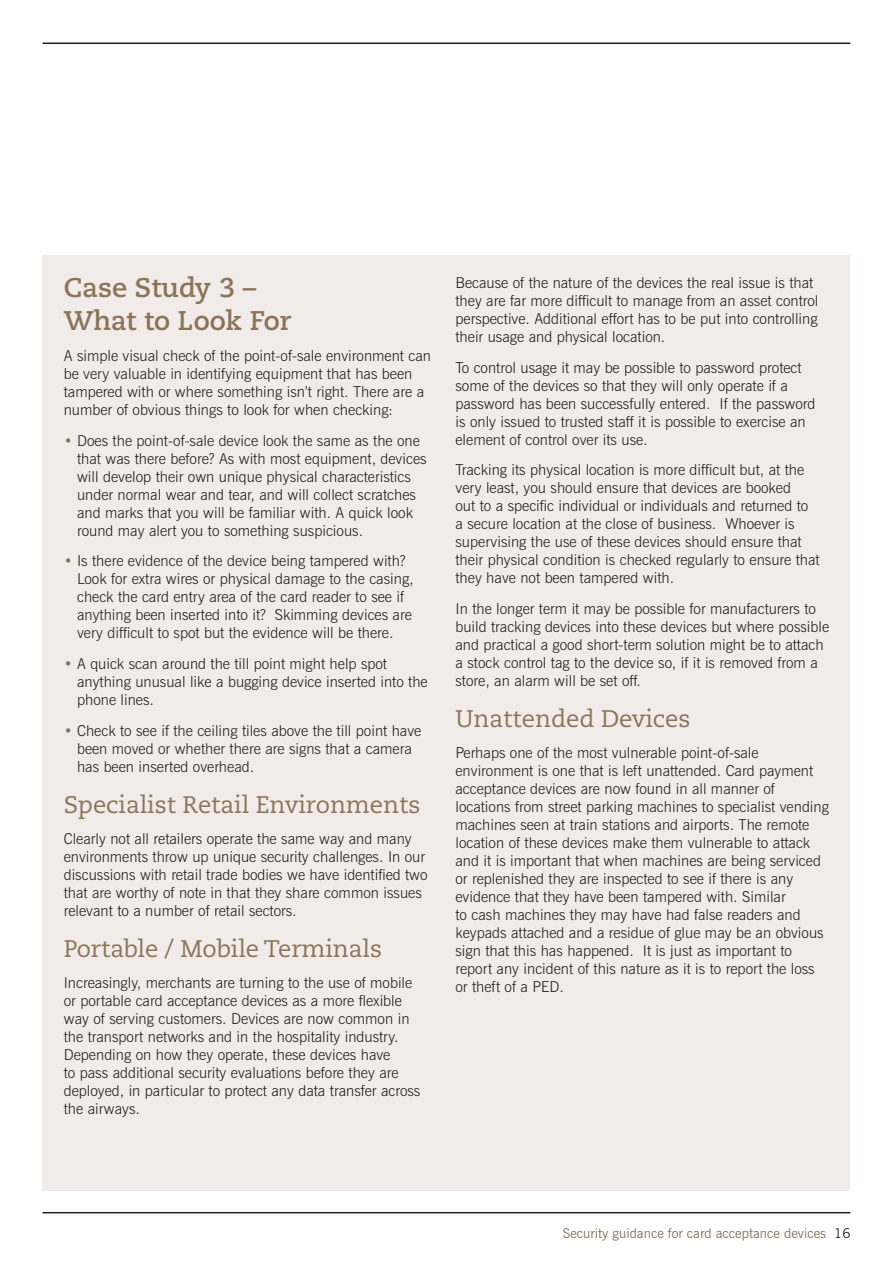
<style>
.page{position:relative;width:893px;height:1263px;background:#fff}
.page>*{position:absolute;margin:0;border:0;box-sizing:border-box;transform-origin:0 0}
.t1{font:700 27px/33px "Caecilia LT Std";letter-spacing:-.005em;color:#8b755a}
.t2{font:24px "Caecilia LT Std";letter-spacing:-.005em;color:#8b755a}
.t3{font:300 15px/18px "News Gothic BT";color:#231f20}
.t4{font:13.5px "News Gothic BT";color:#8b755a}
.s1{color:#8b755a}
.s2{color:#231f20}
</style>
<div class="page">
<hr style="left:43px;top:1212px;width:807px;height:1px;background:#231f20">
<hr style="left:43px;top:43px;width:807px;height:1px;background:#231f20">
<div style="left:43px;top:255px;width:807px;height:936px;background:#f1ece9"></div>
<h1 class="t1" style="left:64px;top:273px;width:229px">Case Study 3 –<br>What to Look For</h1>
<p class="t3" style="left:64px;top:348px;width:369px">A simple visual check of the point-of-sale environment can be very valuable in identifying equipment that has been tampered with or where something isn’t right. There are a number of obvious things to look for when checking:</p>
<p class="t3" style="left:77px;top:433px;width:351px;text-indent:-13px"><span class="s1">•</span> Does the point-of-sale device look the same as the one that was there before? As with most equipment, devices will develop their own unique physical characteristics under normal wear and tear, and will collect scratches and marks that you will be familiar with. A quick look round may alert you to something suspicious.</p>
<p class="t3" style="left:77px;top:553px;width:338px;text-indent:-13px"><span class="s1">•</span> Is there evidence of the device being tampered with?<br>Look for extra wires or physical damage to the casing, check the card entry area of the card reader to see if anything been inserted into it? Skimming devices are very difficult to spot but the evidence will be there.</p>
<p class="t3" style="left:77px;top:656px;width:352px;text-indent:-13px"><span class="s1">•</span> A quick scan around the till point might help spot anything unusual like a bugging device inserted into the phone lines.</p>
<p class="t3" style="left:77px;top:723px;width:346px;text-indent:-13px"><span class="s1">•</span> Check to see if the ceiling tiles above the till point have been moved or whether there are signs that a camera has been inserted overhead.</p>
<h2 class="t2" style="left:64px;top:795px;width:358px">Specialist Retail Environments</h2>
<p class="t3" style="left:64px;top:831px;width:365px">Clearly not all retailers operate the same way and many environments throw up unique security challenges. In our discussions with retail trade bodies we have identified two that are worthy of note in that they share common issues relevant to a number of retail sectors.</p>
<h2 class="t2" style="left:64px;top:939px;width:320px">Portable / Mobile Terminals</h2>
<p class="t3" style="left:64px;top:975px;width:358px">Increasingly, merchants are turning to the use of mobile or portable card acceptance devices as a more flexible way of serving customers. Devices are now common in the transport networks and in the hospitality industry.<br>Depending on how they operate, these devices have<br>to pass additional security evaluations before they are deployed, in particular to protect any data transfer across the airways.</p>
<p class="t3" style="left:455px;top:275px;width:364px">Because of the nature of the devices the real issue is that they are far more difficult to manage from an asset control perspective. Additional effort has to be put into controlling their usage and physical location.</p>
<p class="t3" style="left:455px;top:360px;width:362px">To control usage it may be possible to password protect some of the devices so that they will only operate if a password has been successfully entered. If the password is only issued to trusted staff it is possible to exercise an element of control over its use.</p>
<p class="t3" style="left:455px;top:462px;width:366px">Tracking its physical location is more difficult but, at the very least, you should ensure that devices are booked<br>out to a specific individual or individuals and returned to<br>a secure location at the close of business. Whoever is supervising the use of these devices should ensure that their physical condition is checked regularly to ensure that they have not been tampered with.</p>
<p class="t3" style="left:455px;top:601px;width:375px">In the longer term it may be possible for manufacturers to build tracking devices into these devices but where possible and practical a good short-term solution might be to attach a stock control tag to the device so, if it is removed from a store, an alarm will be set off.</p>
<h2 class="t2" style="left:455px;top:709px;width:237px">Unattended Devices</h2>
<p class="t3" style="left:455px;top:745px;width:375px">Perhaps one of the most vulnerable point-of-sale environment is one that is left unattended. Card payment acceptance devices are now found in all manner of locations from street parking machines to specialist vending machines seen at train stations and airports. The remote location of these devices make them vulnerable to attack and it is important that when machines are being serviced or replenished they are inspected to see if there is any evidence that they have been tampered with. Similar<br>to cash machines they may have had false readers and keypads attached and a residue of glue may be an obvious sign that this has happened. It is just as important to report any incident of this nature as it is to report the loss or theft of a PED.</p>
<p class="t4" style="left:563px;top:1228px;width:289px">Security guidance for card acceptance devices <span class="s2">16</span></p>
</div>
